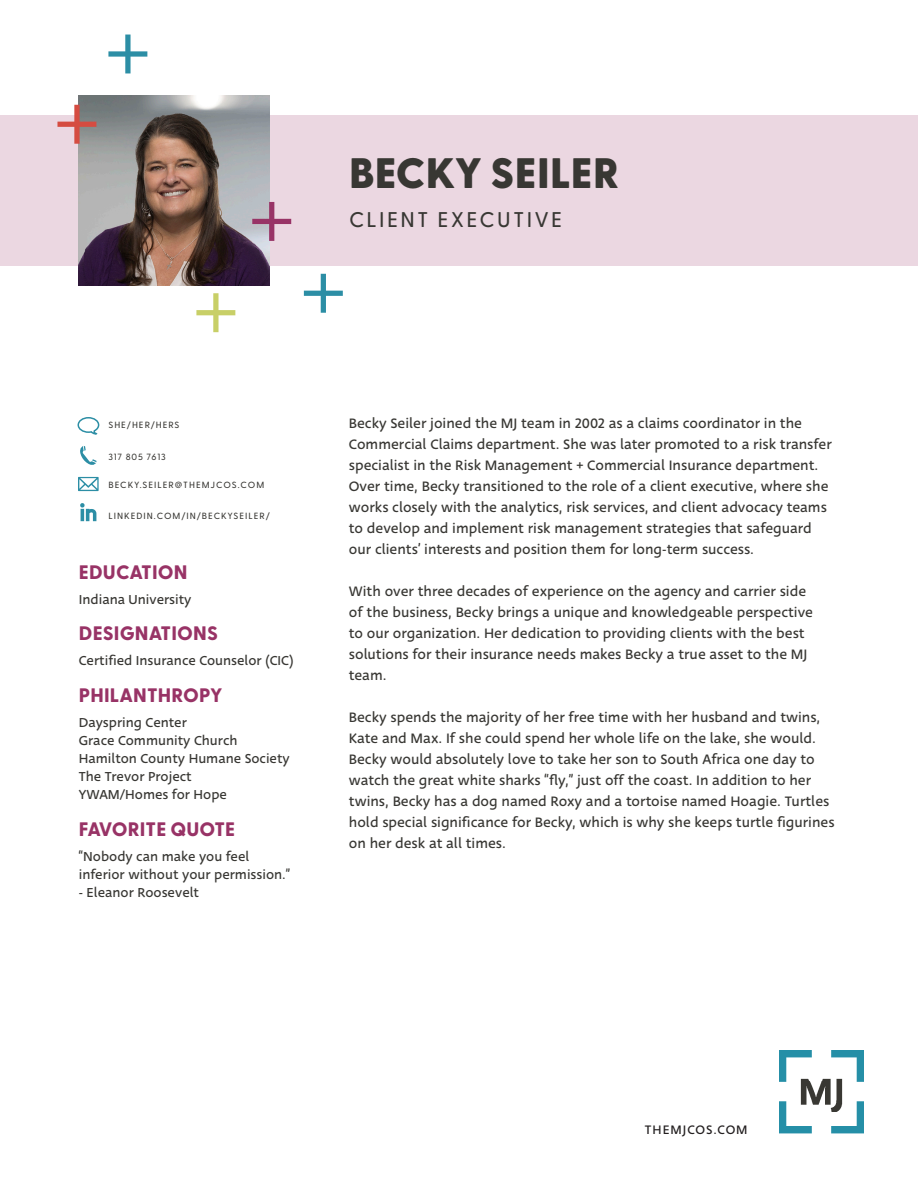
<style>
.page{position:relative;width:918px;height:1188px;background:#fff}
.page>*{position:absolute;margin:0;border:0;box-sizing:border-box;transform-origin:0 0}
.Name{font:800 42.6px "Greycliff CF";letter-spacing:.01em;color:#383733}
.Job_Title{font:500 21.3px "Greycliff CF";letter-spacing:.11em;color:#383733}
.Sidebar_Body{font:800 19.5px "Greycliff CF";letter-spacing:.01em;color:#983366}
.Sidebar_Title{font:800 19.5px "Greycliff CF";letter-spacing:.01em;color:#983366}
.t1{font:15px/21px "Deva Ideal";color:#383733}
.Sidebar_Body-2{font:14.25px/18px "Deva Ideal";color:#383733}
.t2{font:13.5px "Deva Ideal";letter-spacing:.075em;color:#231f20}
.Job_Title-2{font:500 9px "Greycliff CF";letter-spacing:.11em;color:#383733}
</style>
<div class="page">
<div style="left:0;top:115px;width:918px;height:151px;background:#ebd7e1"></div>
<img style="left:79px;top:95px;width:190px;height:190px">
<img style="left:780px;top:1050px;width:84px;height:84px">
<svg style="left:252px;top:202px;width:39px;height:39px"></svg>
<svg style="left:304px;top:274px;width:39px;height:39px"></svg>
<svg style="left:108px;top:35px;width:39px;height:38px"></svg>
<svg style="left:57px;top:105px;width:39px;height:39px"></svg>
<svg style="left:196px;top:293px;width:39px;height:39px"></svg>
<svg style="left:80px;top:446px;width:17px;height:19px"></svg>
<svg style="left:78px;top:477px;width:21px;height:14px"></svg>
<svg style="left:80px;top:503px;width:16px;height:18px"></svg>
<svg style="left:77px;top:417px;width:23px;height:18px"></svg>
<p class="Name" style="left:349px;top:140px;width:271px">BECKY SEILER</p>
<p class="Job_Title" style="left:349px;top:203px;width:215px">CLIENT EXECUTIVE</p>
<p class="Job_Title-2" style="left:108px;top:418px;width:73px">SHE/HER/HERS</p>
<p class="Job_Title-2" style="left:108px;top:450px;width:59px">317 805 7613</p>
<p class="Job_Title-2" style="left:108px;top:478px;width:157px">BECKY.SEILER@THEMJCOS.COM</p>
<p class="Job_Title-2" style="left:108px;top:509px;width:163px">LINKEDIN.COM/IN/BECKYSEILER/</p>
<p class="Sidebar_Title" style="left:79px;top:557px;width:110px">EDUCATION</p>
<p class="Sidebar_Body-2" style="left:79px;top:590px;width:114px">Indiana University</p>
<p class="Sidebar_Body" style="left:79px;top:619px;width:141px">DESIGNATIONS</p>
<p class="Sidebar_Body-2" style="left:79px;top:652px;width:216px">Certified Insurance Counselor (CIC)</p>
<p class="Sidebar_Body" style="left:79px;top:680px;width:145px">PHILANTHROPY</p>
<p class="Sidebar_Body-2" style="left:79px;top:713px;width:110px">Dayspring Center</p>
<p class="Sidebar_Body-2" style="left:79px;top:731px;width:160px">Grace Community Church</p>
<p class="Sidebar_Body-2" style="left:79px;top:749px;width:213px">Hamilton County Humane Society</p>
<p class="Sidebar_Body-2" style="left:79px;top:767px;width:114px">The Trevor Project</p>
<p class="Sidebar_Body-2" style="left:79px;top:785px;width:150px">YWAM/Homes for Hope</p>
<p class="Sidebar_Body" style="left:79px;top:814px;width:158px">FAVORITE QUOTE</p>
<p class="Sidebar_Body-2" style="left:79px;top:847px;width:213px">“Nobody can make you feel inferior without your permission.”</p>
<p class="Sidebar_Body-2" style="left:79px;top:883px;width:122px">- Eleanor Roosevelt</p>
<p class="t1" style="left:349px;top:413px;width:484px">Becky Seiler joined the MJ team in 2002 as a claims coordinator in the Commercial Claims department. She was later promoted to a risk transfer specialist in the Risk Management + Commercial Insurance department.<br>Over time, Becky transitioned to the role of a client executive, where she works closely with the analytics, risk services, and client advocacy teams to develop and implement risk management strategies that safeguard our clients’ interests and position them for long-term success.</p>
<p class="t1" style="left:349px;top:581px;width:466px">With over three decades of experience on the agency and carrier side of the business, Becky brings a unique and knowledgeable perspective to our organization. Her dedication to providing clients with the best solutions for their insurance needs makes Becky a true asset to the MJ team.</p>
<p class="t1" style="left:349px;top:707px;width:487px">Becky spends the majority of her free time with her husband and twins, Kate and Max. If she could spend her whole life on the lake, she would.<br>Becky would absolutely love to take her son to South Africa one day to watch the great white sharks “fly,” just off the coast. In addition to her twins, Becky has a dog named Roxy and a tortoise named Hoagie. Turtles hold special significance for Becky, which is why she keeps turtle figurines on her desk at all times.</p>
<p class="t2" style="left:645px;top:1121px;width:104px">THEMJCOS.COM</p>
</div>
